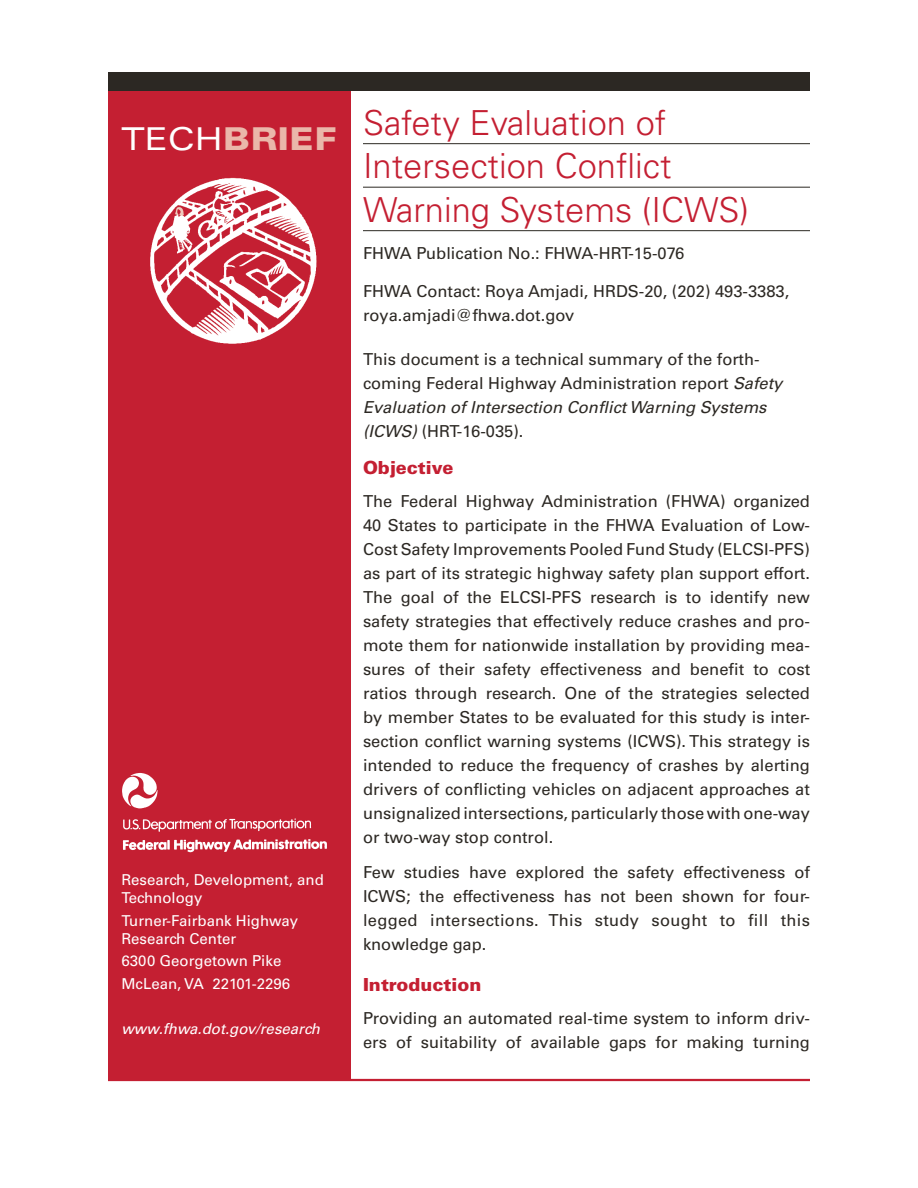
<style>
.page{position:relative;width:918px;height:1188px;background:#fff}
.page>*{position:absolute;margin:0;border:0;box-sizing:border-box;transform-origin:0 0}
.t1{font:300 34.5px/43.5px "Univers LT Std";color:#c41f32}
.t2{font:900 18px "Univers LT Std";color:#c41f32}
.t3{font:16.5px/24px "Univers LT Std";color:#2c2823}
.t4{font:15px/18px "Univers LT Std";color:#fff}
.t5{font:italic 15px "Univers LT Std";color:#fff}
.s1{font-style:italic}
</style>
<div class="page">
<hr style="left:108px;top:1079px;width:702px;height:2px;background:#c41f32">
<div style="left:108px;top:86px;width:243px;height:994px;background:#c41f32"></div>
<hr style="left:363px;top:143px;width:447px;height:1px;background:#2c2823">
<hr style="left:363px;top:187px;width:447px;height:1px;background:#2c2823">
<hr style="left:363px;top:230px;width:447px;height:1px;background:#2c2823">
<div style="left:108px;top:72px;width:702px;height:19px;background:#2c2823"></div>
<img style="left:122px;top:773px;width:205px;height:80px">
<img style="left:150px;top:177px;width:167px;height:167px">
<h1 class="t1" style="left:363px;top:101px;width:388px;text-indent:-242px"><sub>TECH</sub><sub>BRIEF</sub> Safety Evaluation of<br>Intersection Conflict<br>Warning Systems (ICWS)</h1>
<p class="t3" style="left:363px;top:241px;width:323px">FHWA Publication No.: FHWA-HRT-15-076</p>
<p class="t3" style="left:363px;top:279px;width:428px">FHWA Contact: Roya Amjadi, HRDS-20, (202) 493-3383, roya.amjadi@fhwa.dot.gov</p>
<p class="t3" style="left:363px;top:347px;width:421px">This document is a technical summary of the forth&shy;coming Federal Highway Administration report <span class="s1">Safety Evaluation of Intersection Conflict Warning Systems (ICWS)</span> (HRT-16-035).</p>
<p class="t2" style="left:363px;top:456px;width:92px">Objective</p>
<p class="t3" style="left:363px;top:489px;width:449px;text-align:justify">The Federal Highway Administration (FHWA) organized 40 States to participate in the FHWA Evaluation of Low-Cost Safety Improvements Pooled Fund Study (ELCSI-PFS) as part of its strategic highway safety plan support effort.<br>The goal of the ELCSI-PFS research is to identify new safety strategies that effectively reduce crashes and pro&shy;mote them for nationwide installation by providing mea&shy;sures of their safety effectiveness and benefit to cost ratios through research. One of the strategies selected by member States to be evaluated for this study is inter&shy;section conflict warning systems (ICWS). This strategy is intended to reduce the frequency of crashes by alerting drivers of conflicting vehicles on adjacent approaches at unsignalized intersections, particularly those with one-way or two-way stop control.</p>
<p class="t3" style="left:363px;top:860px;width:449px;text-align:justify">Few studies have explored the safety effectiveness of ICWS; the effectiveness has not been shown for four&shy;legged intersections. This study sought to fill this knowledge gap.</p>
<p class="t2" style="left:363px;top:973px;width:120px">Introduction</p>
<p class="t3" style="left:363px;top:1006px;width:449px">Providing an automated real-time system to inform driv&shy;ers of suitability of available gaps for making turning</p>
<p class="t4" style="left:122px;top:871px;width:204px">Research, Development, and<br>Technology</p>
<p class="t4" style="left:122px;top:912px;width:178px">Turner-Fairbank Highway<br>Research Center</p>
<p class="t4" style="left:122px;top:950px;width:170px;line-height:22.5px">6300 Georgetown Pike<br>McLean, VA 22101-2296</p>
<p class="t5" style="left:122px;top:1020px;width:200px">www.fhwa.dot.gov/research</p>
</div>
